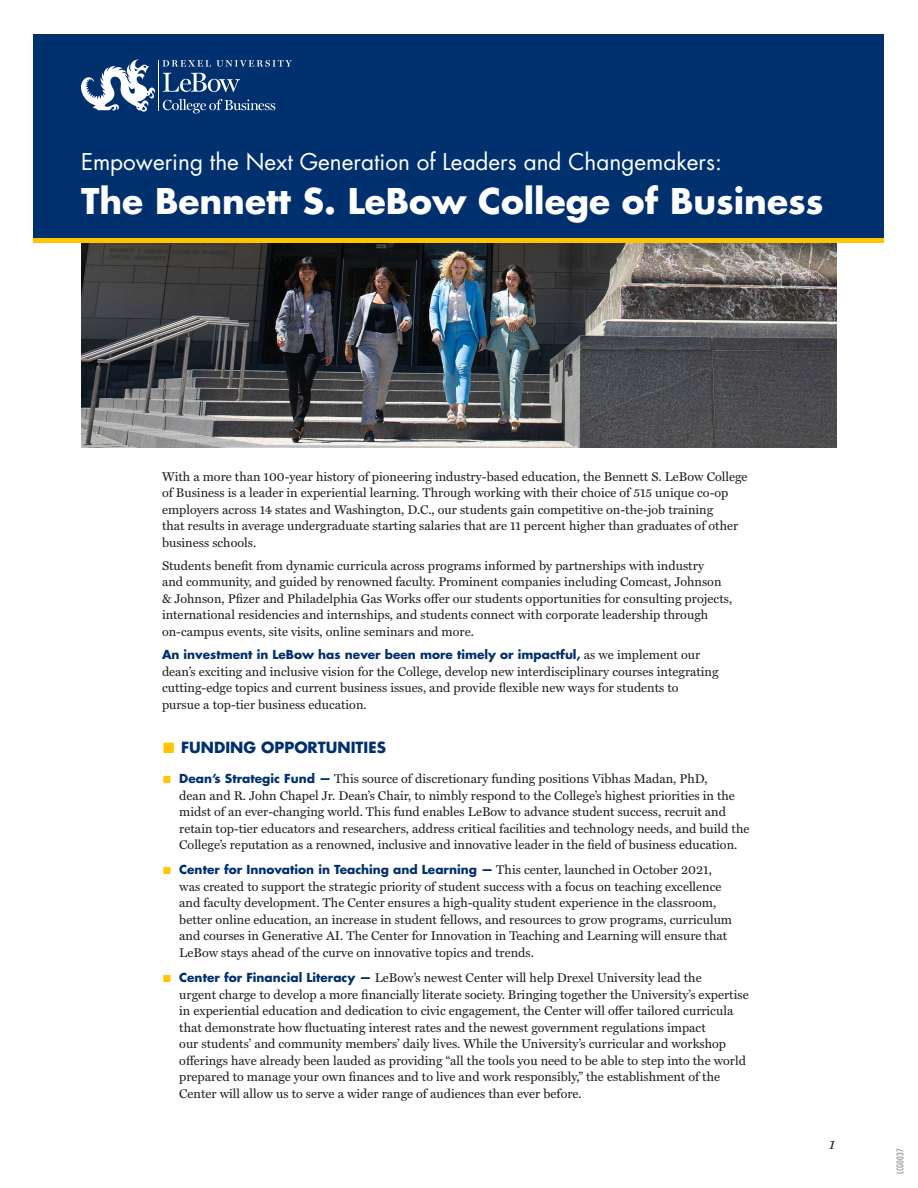
<style>
.page{position:relative;width:918px;height:1188px;background:#fff}
.page>*{position:absolute;margin:0;border:0;box-sizing:border-box;transform-origin:0 0}
.Title_1{font:700 34.5px "Futura Std";color:#fff}
.Title_2{font:22.5px "Futura Std";color:#fff}
.t1{font:700 15px "Futura Std";color:#00306d}
.t2{font:italic 13.5px "Miller Text";color:#231f20}
.Body_copy{font:12.75px/16.5px "Miller Text";color:#231f20}
.Body_copy-2{font:700 12.15px "Futura Std";color:#00306d}
.Project_code{font:condensed 9px "Futura Std";color:#939598}
.s1{font-family:"Miller Text";font-weight:400;font-size:12.75px;color:#231f20}
.s2{color:#ffc500}
.s3{font-family:"Futura Std";font-weight:700;font-size:12.15px;color:#00306d}
</style>
<div class="page">
<div style="left:34px;top:35px;width:850px;height:208px;background:#ffc500"></div>
<div style="left:34px;top:35px;width:850px;height:203px;background:#00306d"></div>
<img style="left:81px;top:243px;width:756px;height:204px">
<svg style="left:163px;top:73px;width:77px;height:19px"></svg>
<svg style="left:163px;top:60px;width:48px;height:7px"></svg>
<svg style="left:217px;top:60px;width:75px;height:7px"></svg>
<svg style="left:163px;top:99px;width:112px;height:14px"></svg>
<hr style="left:158px;top:60px;width:1px;height:51px;background:#fff">
<svg style="left:81px;top:59px;width:74px;height:53px"></svg>
<p class="Title_2" style="left:81px;top:148px;width:643px">Empowering the Next Generation of Leaders and Changemakers:</p>
<p class="Title_1" style="left:81px;top:178px;width:744px">The Bennett S. LeBow College of Business</p>
<p class="Body_copy" style="left:162px;top:468px;width:587px">With a more than 100-year history of pioneering industry-based education, the Bennett S. LeBow College of Business is a leader in experiential learning. Through working with their choice of 515 unique co-op employers across 14 states and Washington, D.C., our students gain competitive on-the-job training<br>that results in average undergraduate starting salaries that are 11 percent higher than graduates of other business schools.</p>
<p class="Body_copy" style="left:162px;top:558px;width:572px">Students benefit from dynamic curricula across programs informed by partnerships with industry<br>and community, and guided by renowned faculty. Prominent companies including Comcast, Johnson &amp; Johnson, Pfizer and Philadelphia Gas Works offer our students opportunities for consulting projects, international residencies and internships, and students connect with corporate leadership through on-campus events, site visits, online seminars and more.</p>
<p class="Body_copy-2" style="left:162px;top:646px;width:540px">An investment in LeBow has never been more timely or impactful, <span class="s1">as we implement our</span></p>
<p class="Body_copy" style="left:162px;top:663px;width:558px">dean’s exciting and inclusive vision for the College, develop new interdisciplinary courses integrating cutting-edge topics and current business issues, and provide flexible new ways for students to pursue a top-tier business education.</p>
<p class="t1" style="left:163px;top:738px;width:224px"><span class="s2">■</span> FUNDING OPPORTUNITIES</p>
<p class="Body_copy" style="left:179px;top:771px;width:572px;text-indent:-16px"><span class="s2">■</span> <span class="s3">Dean’s Strategic Fund —</span> This source of discretionary funding positions Vibhas Madan, PhD,<br>dean and R. John Chapel Jr. Dean’s Chair, to nimbly respond to the College’s highest priorities in the midst of an ever-changing world. This fund enables LeBow to advance student success, recruit and retain top-tier educators and researchers, address critical facilities and technology needs, and build the College’s reputation as a renowned, inclusive and innovative leader in the field of business education.</p>
<p class="Body_copy-2" style="left:163px;top:862px;width:550px"><span class="s2">■</span> Center for Innovation in Teaching and Learning — <span class="s1">This center, launched in October 2021,</span></p>
<p class="Body_copy" style="left:179px;top:879px;width:554px">was created to support the strategic priority of student success with a focus on teaching excellence and faculty development. The Center ensures a high-quality student experience in the classroom, better online education, an increase in student fellows, and resources to grow programs, curriculum and courses in Generative AI. The Center for Innovation in Teaching and Learning will ensure that LeBow stays ahead of the curve on innovative topics and trends.</p>
<p class="Body_copy" style="left:179px;top:970px;width:571px;text-indent:-16px"><span class="s2">■</span> <span class="s3">Center for Financial Literacy —</span> LeBow’s newest Center will help Drexel University lead the<br>urgent charge to develop a more financially literate society. Bringing together the University’s expertise in experiential education and dedication to civic engagement, the Center will offer tailored curricula that demonstrate how fluctuating interest rates and the newest government regulations impact<br>our students’ and community members’ daily lives. While the University’s curricular and workshop offerings have already been lauded as providing “all the tools you need to be able to step into the world prepared to manage your own finances and to live and work responsibly,” the establishment of the Center will allow us to serve a wider range of audiences than ever before.</p>
<p class="t2" style="left:829px;top:1137px;width:7px">1</p>
<p class="Project_code" style="left:895px;top:1174px;width:27px;rotate:-90deg">LCG0037</p>
</div>
